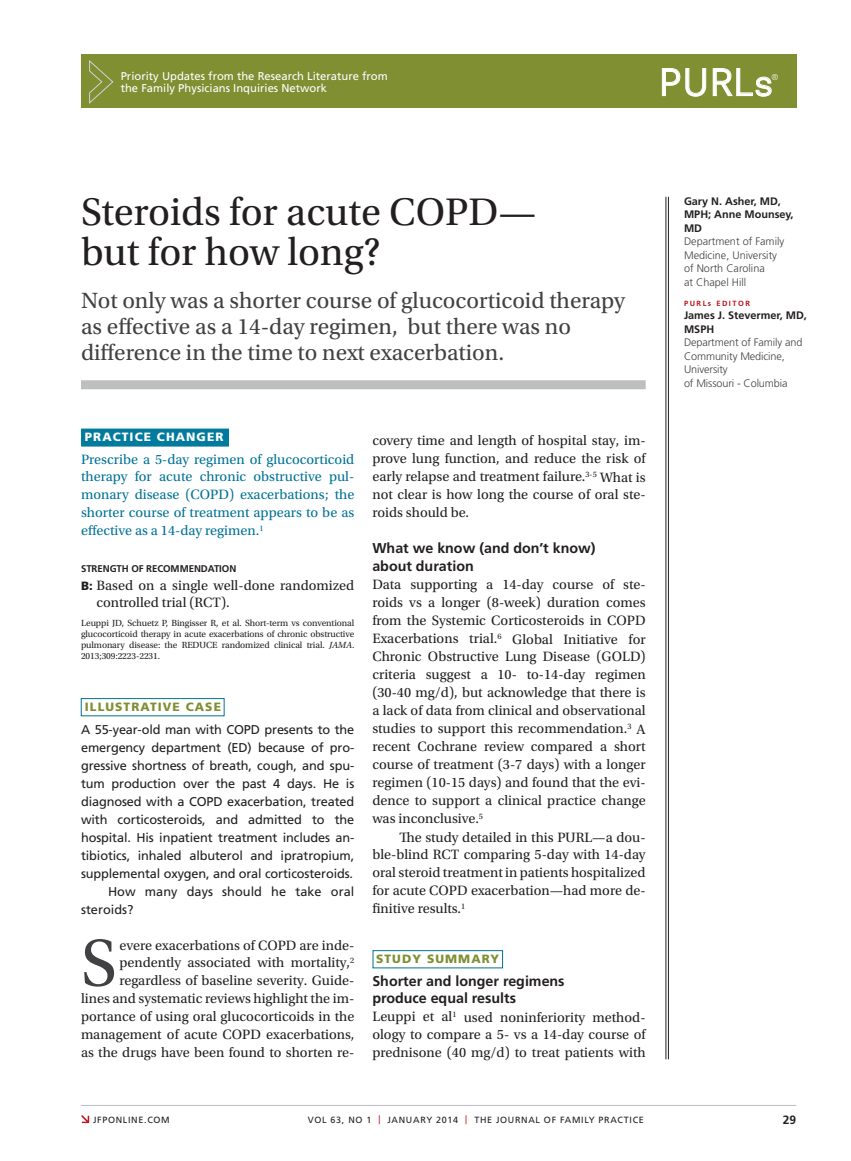
<style>
.page{position:relative;width:851px;height:1161px;background:#fff}
.page>*{position:absolute;margin:0;border:0;box-sizing:border-box;transform-origin:0 0}
.t1{font:69.45px "Utopia Std";color:#414042}
.t2{font:40.5px/40.5px "Utopia Std";color:#231f20}
.t3{font:36px "Neuzeit SLT Std";letter-spacing:.04em;color:#fff}
.t4{font:23.25px/26.2px "Utopia Std";color:#414042}
.t5{font:14.25px/18px "Utopia Std";color:#231f20;text-align:justify}
.t6{font:14.25px/18px "Utopia Std";color:#007296;text-align:justify}
.t7{font:700 14.25px/18px "Frutiger LT Std";color:#231f20}
.t8{font:12.75px "Frutiger LT Std";letter-spacing:-.01em;color:#231f20}
.t9{font:900 12px "Frutiger LT Std";letter-spacing:.09em;color:#7f8f32}
.t10{font:900 12px "Frutiger LT Std";letter-spacing:.09em;color:#fff}
.t11{font:700 12px "Frutiger LT Std";color:#231f20}
.t12{font:11.25px/12.1px "Frutiger LT Std";color:#fff}
.t13{font:300 10.8px/13.5px "Frutiger LT Std";letter-spacing:-.01em;color:#414042}
.t14{font:700 10.8px/13.5px "Frutiger LT Std";color:#231f20}
.t15{font:700 9.75px "Frutiger LT Std";letter-spacing:-.005em;color:#231f20}
.t16{font:9.3px/10.8px "Utopia Std";letter-spacing:-.01em;color:#231f20;text-align:justify}
.t17{font:9px "Frutiger LT Std";letter-spacing:.075em;color:#231f20}
.t18{font:7.8px "Neuzeit SLT Std";color:#fff}
.t19{font:700 7.5px "Frutiger LT Std";letter-spacing:.2em;color:#ba141a}
.s1{font-family:"Frutiger LT Std";font-weight:900;font-size:12px}
.s2{font-style:italic}
.s3{color:#c4161c}
</style>
<div class="page">
<div style="left:81px;top:54px;width:715px;height:54px;background:#7f8f32"></div>
<svg style="left:89px;top:60px;width:25px;height:44px"></svg>
<svg style="left:662px;top:68px;width:44px;height:28px"></svg>
<svg style="left:712px;top:68px;width:59px;height:28px"></svg>
<div style="left:81px;top:380px;width:564px;height:9px;background:#bcbec0"></div>
<div style="left:81px;top:429px;width:148px;height:18px;background:#007b9d"></div>
<div style="left:81px;top:698px;width:143px;height:18px;border:1px solid #007296"></div>
<hr style="left:668px;top:197px;width:1px;height:862px;background:#231f20">
<hr style="left:665px;top:197px;width:1px;height:862px;background:#231f20">
<svg style="left:81px;top:1115px;width:8px;height:8px"></svg>
<hr style="left:81px;top:1105px;width:715px;height:1px;background:#bcbec0">
<div style="left:373px;top:950px;width:129px;height:18px;border:1px solid #007296"></div>
<p class="t12" style="left:121px;top:70px;width:268px">Priority Updates from the Research Literature from the Family Physicians Inquiries Network</p>
<h3 class="t3" style="left:659px;top:60px;width:115px">PURLs</h3>
<p class="t18" style="left:771px;top:72px;width:8px">®</p>
<h2 class="t2" style="left:81px;top:192px;width:457px">Steroids for acute COPD— but for how long?</h2>
<h3 class="t4" style="left:81px;top:288px;width:545px">Not only was a shorter course of glucocorticoid therapy as effective as a 14-day regimen, but there was no difference in the time to next exacerbation.</h3>
<p class="t10" style="left:85px;top:430px;width:140px">PRACTICE CHANGER</p>
<p class="t6" style="left:81px;top:450px;width:275px">Prescribe a 5-day regimen of glucocorticoid therapy for acute chronic obstructive pul&shy;monary disease (COPD) exacerbations; the shorter course of treatment appears to be as effective as a 14-day regimen.<sup>1</sup></p>
<p class="t15" style="left:81px;top:562px;width:157px">STRENGTH OF RECOMMENDATION</p>
<p class="t5" style="left:96px;top:576px;width:259px;text-indent:-15px"><span class="s1">B:</span> Based on a single well-done randomized controlled trial (RCT).</p>
<p class="t16" style="left:81px;top:618px;width:275px">Leuppi JD, Schuetz P, Bingisser R, et al. Short-term vs conventional glucocorticoid therapy in acute exacerbations of chronic obstructive pulmonary disease: the REDUCE randomized clinical trial. <span class="s2">JAMA</span>.<br>2013;309:2223-2231.</p>
<p class="t9" style="left:85px;top:700px;width:138px">ILLUSTRATIVE CASE</p>
<p class="t8" style="left:81px;top:722px;width:275px">A 55-year-old man with COPD presents to the</p>
<p class="t8" style="left:81px;top:740px;width:275px">emergency department (ED) because of pro-</p>
<p class="t8" style="left:81px;top:758px;width:275px">gressive shortness of breath, cough, and spu-</p>
<p class="t8" style="left:81px;top:776px;width:275px">tum production over the past 4 days. He is</p>
<p class="t8" style="left:81px;top:794px;width:275px">diagnosed with a COPD exacerbation, treated</p>
<p class="t8" style="left:81px;top:812px;width:275px">with corticosteroids, and admitted to the</p>
<p class="t8" style="left:81px;top:830px;width:275px">hospital. His inpatient treatment includes an-</p>
<p class="t8" style="left:81px;top:848px;width:275px">tibiotics, inhaled albuterol and ipratropium,</p>
<p class="t8" style="left:81px;top:866px;width:273px">supplemental oxygen, and oral corticosteroids.</p>
<p class="t8" style="left:108px;top:884px;width:248px">How many days should he take oral</p>
<p class="t8" style="left:81px;top:902px;width:54px">steroids?</p>
<h1 class="t1" style="left:81px;top:925px;width:37px">S</h1>
<p class="t5" style="left:81px;top:936px;width:275px;text-align:right">evere exacerbations of COPD are inde&shy;pendently associated with mortality,<sup>2 </sup>regardless of baseline severity. Guide-<br>lines and systematic reviews highlight the im&shy;portance of using oral glucocorticoids in the management of acute COPD exacerbations, as the drugs have been found to shorten re-</p>
<p class="t5" style="left:372px;top:432px;width:275px">covery time and length of hospital stay, im&shy;prove lung function, and reduce the risk of early relapse and treatment failure.<sup>3-5</sup> What is not clear is how long the course of oral ste&shy;roids should be.</p>
<p class="t7" style="left:372px;top:540px;width:225px">What we know (and don’t know) about duration</p>
<p class="t5" style="left:372px;top:576px;width:275px">Data supporting a 14-day course of ste&shy;roids vs a longer (8-week) duration comes from the Systemic Corticosteroids in COPD Exacerbations trial.<sup>6</sup> Global Initiative for Chronic Obstructive Lung Disease (GOLD) criteria suggest a 10- to-14-day regimen (30-40 mg/d), but acknowledge that there is a lack of data from clinical and observational studies to support this recommendation.<sup>3</sup> A recent Cochrane review compared a short course of treatment (3-7 days) with a longer regimen (10-15 days) and found that the evi&shy;dence to support a clinical practice change was inconclusive.<sup>5</sup></p>
<p class="t5" style="left:372px;top:828px;width:275px;text-indent:27px">The study detailed in this PURL—a dou&shy;ble-blind RCT comparing 5-day with 14-day oral steroid treatment in patients hospitalized for acute COPD exacerbation—had more de&shy;finitive results.<sup>1</sup></p>
<p class="t9" style="left:376px;top:952px;width:124px">STUDY SUMMARY</p>
<p class="t7" style="left:372px;top:972px;width:194px">Shorter and longer regimens produce equal results</p>
<p class="t5" style="left:372px;top:1008px;width:275px">Leuppi et al<sup>1</sup> used noninferiority method&shy;ology to compare a 5- vs a 14-day course of prednisone (40 mg/d) to treat patients with</p>
<p class="t14" style="left:684px;top:194px;width:111px">Gary N. Asher, MD,<br>MPH; Anne Mounsey,<br>MD</p>
<p class="t13" style="left:684px;top:235px;width:102px">Department of Family<br>Medicine, University of North Carolina<br>at Chapel Hill</p>
<p class="t19" style="left:684px;top:299px;width:66px">PURLs Ed it or</p>
<p class="t14" style="left:684px;top:309px;width:124px">James J. Stevermer, MD,<br>MSPH</p>
<p class="t13" style="left:684px;top:336px;width:120px">Department of Family and<br>Community Medicine,<br>University<br>of Missouri - Columbia</p>
<p class="t17" style="left:93px;top:1115px;width:11px">jfponline</p>
<p class="t17" style="left:144px;top:1115px;width:27px">.com</p>
<p class="t17" style="left:308px;top:1115px;width:92px">Vol 63, No 1 <span class="s3">|</span> januar</p>
<p class="t17" style="left:426px;top:1115px;width:77px">y 2014 <span class="s3">|</span> The Journal</p>
<p class="t17" style="left:544px;top:1115px;width:67px">of Family Practice</p>
<p class="t11" style="left:782px;top:1113px;width:15px">29</p>
</div>
